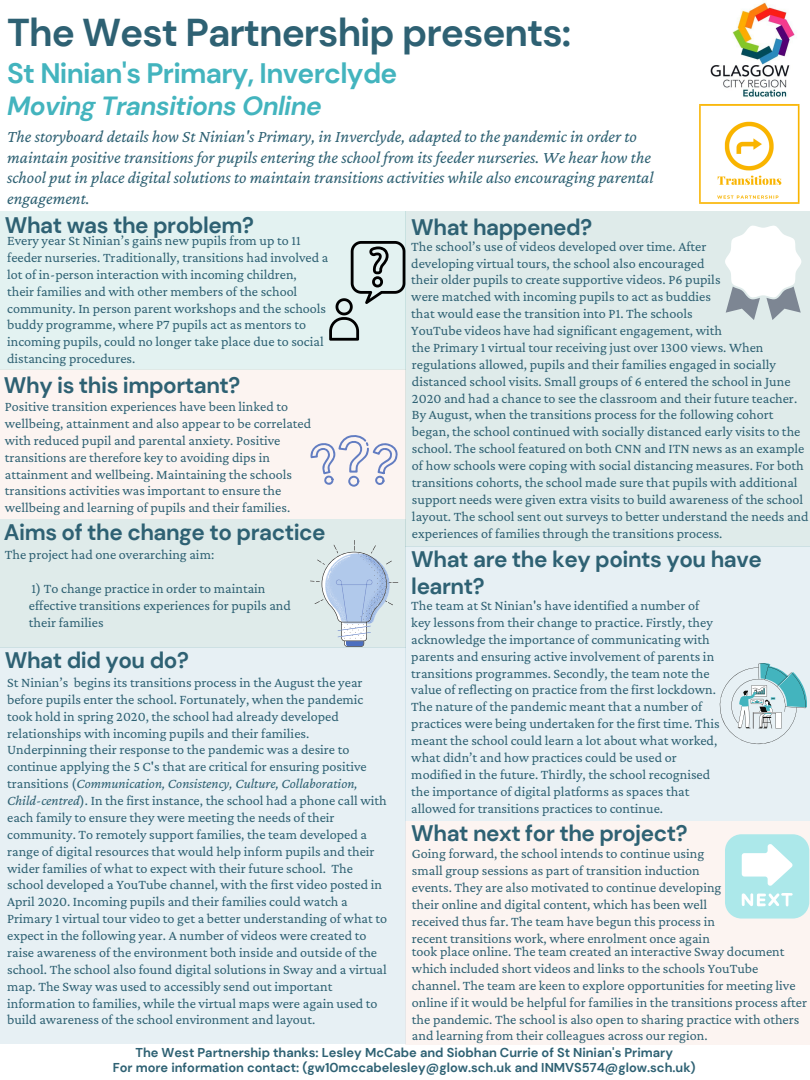
<style>
.page{position:relative;width:810px;height:1080px;background:#fff}
.page>*{position:absolute;margin:0;border:0;box-sizing:border-box;transform-origin:0 0}
.t1{font:700 38.75px "DM Sans";letter-spacing:-.025em;color:#2e6173}
.t2{font:700 28.12px "DM Sans";letter-spacing:-.025em;color:#43b4be}
.t3{font:italic 700 26.25px "DM Sans";letter-spacing:-.025em;color:#43b4be}
.t4{font:700 22.44px/26.8px "DM Sans";letter-spacing:-.02em;color:#2e6173}
.t5{font:italic 17.38px/20.6px "Crimson Pro";color:#2e6173}
.t6{font:14.12px/16.9px "Crimson Pro";color:#2e6173}
.t7{font:14.06px/16.9px "Crimson Pro";color:#2e6173}
.t8{font:700 12.81px "DM Sans";color:#2e6173}
.s1{font-style:italic}
</style>
<div class="page">
<div style="left:0;top:370px;width:405px;height:149px;background:#fcf4f1"></div>
<div style="left:405px;top:211px;width:405px;height:336px;background:#dfebea"></div>
<div style="left:405px;top:546px;width:405px;height:275px;background:#e7f0f4"></div>
<div style="left:0;top:519px;width:405px;height:129px;background:#dfebea"></div>
<div style="left:405px;top:821px;width:405px;height:223px;background:#fcf4f1"></div>
<div style="left:0;top:648px;width:405px;height:396px;background:#e7f0f4"></div>
<div style="left:0;top:211px;width:405px;height:159px;background:#e3f2f1"></div>
<svg style="left:329px;top:241px;width:76px;height:100px"></svg>
<svg style="left:311px;top:435px;width:87px;height:52px"></svg>
<svg style="left:310px;top:540px;width:88px;height:107px"></svg>
<svg style="left:720px;top:663px;width:87px;height:81px"></svg>
<svg style="left:725px;top:225px;width:76px;height:95px"></svg>
<div style="left:725px;top:834px;width:84px;height:85px;background:#ace8ea;border-radius:17px"></div>
<svg style="left:742px;top:893px;width:51px;height:14px"></svg>
<svg style="left:742px;top:844px;width:51px;height:42px"></svg>
<img style="left:710px;top:2px;width:87px;height:96px">
<img style="left:699px;top:104px;width:101px;height:100px">
<p class="t1" style="left:7px;top:8px;width:566px">The West Partnership presents:</p>
<p class="t2" style="left:7px;top:55px;width:392px">St Ninian's Primary, Inverclyde</p>
<p class="t3" style="left:7px;top:89px;width:316px">Moving Transitions Online</p>
<p class="t5" style="left:7px;top:126px;width:648px">The storyboard details how St Ninian's Primary, in Inverclyde, adapted to the pandemic in order to maintain positive transitions for pupils entering the school from its feeder nurseries. We hear how the school put in place digital solutions to maintain transitions activities while also encouraging parental engagement.</p>
<p class="t4" style="left:5px;top:212px;width:250px">What was the problem?</p>
<p class="t7" style="left:7px;top:232px;width:323px">Every year St Ninian’s gains new pupils from up to 11 feeder nurseries. Traditionally, transitions had involved a lot of in-person interaction with incoming children,</p>
<p class="t7" style="left:7px;top:282px;width:320px">their families and with other members of the school community. In person parent workshops and the schools buddy programme, where P7 pupils act as mentors to</p>
<p class="t7" style="left:7px;top:333px;width:318px">incoming pupils, could no longer take place due to social distancing procedures.</p>
<p class="t4" style="left:4px;top:372px;width:238px">Why is this important?</p>
<p class="t7" style="left:5px;top:398px;width:308px">Positive transition experiences have been linked to wellbeing, attainment and also appear to be correlated with reduced pupil and parental anxiety. Positive transitions are therefore key to avoiding dips in attainment and wellbeing. Maintaining the schools transitions activities was important to ensure the wellbeing and learning of pupils and their families.</p>
<p class="t4" style="left:4px;top:519px;width:323px">Aims of the change to practice</p>
<p class="t6" style="left:5px;top:546px;width:211px">The project had one overarching aim:</p>
<p class="t6" style="left:29px;top:580px;width:264px">1) To change practice in order to maintain effective transitions experiences for pupils and their families</p>
<p class="t4" style="left:5px;top:647px;width:186px">What did you do?</p>
<p class="t6" style="left:7px;top:674px;width:381px">St Ninian’s begins its transitions process in the August the year before pupils enter the school. Fortunately, when the pandemic took hold in spring 2020, the school had already developed relationships with incoming pupils and their families.<br>Underpinning their response to the pandemic was a desire to continue applying the 5 C's that are critical for ensuring positive transitions (<span class="s1">Communication, Consistency, Culture, Collaboration, Child-centred</span>). In the first instance, the school had a phone call with each family to ensure they were meeting the needs of their community. To remotely support families, the team developed a range of digital resources that would help inform pupils and their wider families of what to expect with their future school. The school developed a YouTube channel, with the first video posted in April 2020. Incoming pupils and their families could watch a Primary 1 virtual tour video to get a better understanding of what to expect in the following year. A number of videos were created to raise awareness of the environment both inside and outside of the school. The school also found digital solutions in Sway and a virtual map. The Sway was used to accessibly send out important information to families, while the virtual maps were again used to build awareness of the school environment and layout.</p>
<p class="t4" style="left:411px;top:214px;width:182px">What happened?</p>
<p class="t6" style="left:411px;top:237px;width:312px">The school’s use of videos developed over time. After developing virtual tours, the school also encouraged their older pupils to create supportive videos. P6 pupils were matched with incoming pupils to act as buddies that would ease the transition into P1. The schools YouTube videos have had significant engagement, with</p>
<p class="t6" style="left:412px;top:339px;width:398px">the Primary 1 virtual tour receiving just over 1300 views. When regulations allowed, pupils and their families engaged in socially distanced school visits. Small groups of 6 entered the school in June 2020 and had a chance to see the classroom and their future teacher.<br>By August, when the transitions process for the following cohort began, the school continued with socially distanced early visits to the school. The school featured on both CNN and ITN news as an example of how schools were coping with social distancing measures. For both transitions cohorts, the school made sure that pupils with additional support needs were given extra visits to build awareness of the school layout. The school sent out surveys to better understand the needs and experiences of families through the transitions process.</p>
<p class="t4" style="left:411px;top:546px;width:352px">What are the key points you have learnt?</p>
<p class="t6" style="left:411px;top:597px;width:310px">The team at St Ninian's have identified a number of key lessons from their change to practice. Firstly, they acknowledge the importance of communicating with parents and ensuring active involvement of parents in transitions programmes. Secondly, the team note the value of reflecting on practice from the first lockdown.<br>The nature of the pandemic meant that a number of practices were being undertaken for the first time. This meant the school could learn a lot about what worked, what didn’t and how practices could be used or modified in the future. Thirdly, the school recognised the importance of digital platforms as spaces that allowed for transitions practices to continue.</p>
<p class="t4" style="left:411px;top:820px;width:278px">What next for the project?</p>
<p class="t6" style="left:412px;top:845px;width:311px">Going forward, the school intends to continue using small group sessions as part of transition induction events. They are also motivated to continue developing their online and digital content, which has been well received thus far. The team have begun this process in recent transitions work, where enrolment once again</p>
<p class="t6" style="left:412px;top:943px;width:397px">took place online. The team created an interactive Sway document which included short videos and links to the schools YouTube channel. The team are keen to explore opportunities for meeting live online if it would be helpful for families in the transitions process after the pandemic. The school is also open to sharing practice with others and learning from their colleagues across our region.</p>
<p class="t8" style="left:136px;top:1045px;width:539px">The West Partnership thanks: Lesley McCabe and Siobhan Currie of St Ninian's Primary</p>
<p class="t8" style="left:113px;top:1060px;width:585px">For more information contact: (gw10mccabelesley@glow.sch.uk and INMVS574@glow.sch.uk)</p>
</div>
